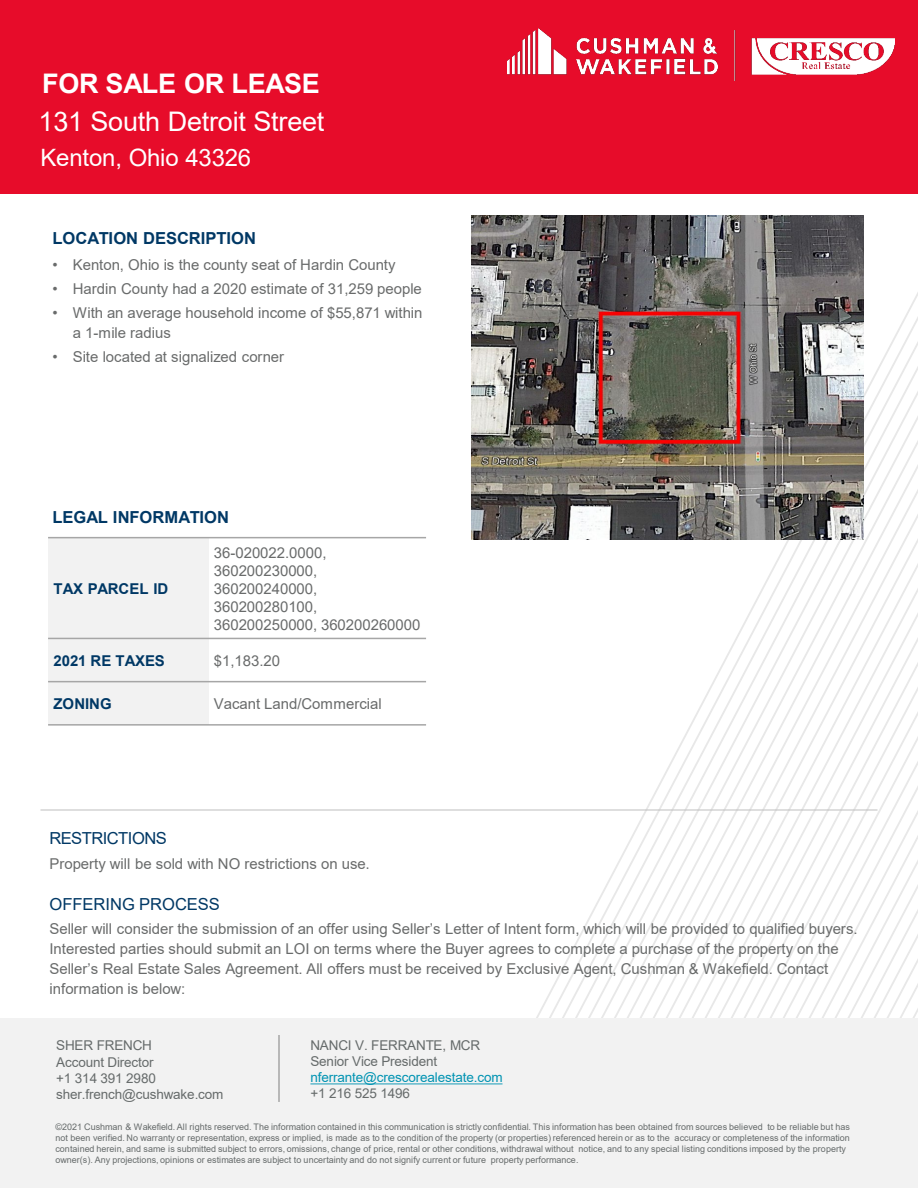
<style>
.page{position:relative;width:918px;height:1188px;background:#fff}
.page>*{position:absolute;margin:0;border:0;box-sizing:border-box;transform-origin:0 0}
.t1{font:27px "Arial";letter-spacing:-.01em;color:#fff}
.t2{font:700 27px "Arial";letter-spacing:-.005em;color:#fff}
.t3{font:24px "Arial";letter-spacing:-.005em;color:#fff}
.t4{font:700 16.5px "Arial";letter-spacing:-.005em;color:#003865}
.t5{font:16.5px "Arial";letter-spacing:-.005em;color:#003865}
.t6{font:16.5px "Arial";letter-spacing:-.035em;color:#003865}
.t7{font:15px/19.8px "Arial";color:#696b6b}
.t8{font:700 15px "Arial";color:#003865}
.t9{font:13.5px/16.2px "Arial";letter-spacing:-.01em;color:#666b6b}
.t10{font:13.5px "Arial";letter-spacing:-.01em;color:#0093b2}
.t11{font:9px/10.8px "Arial";letter-spacing:.005em;color:#666b6b}
.s1{font-family:"Calibri"}
</style>
<div class="page">
<svg style="left:597px;top:320px;width:321px;height:698px"></svg>
<svg style="left:727px;top:566px;width:191px;height:452px"></svg>
<svg style="left:805px;top:714px;width:113px;height:304px"></svg>
<div style="left:0;top:1018px;width:918px;height:170px;background:#f2f2f2"></div>
<hr style="left:40px;top:810px;width:838px;height:1px;background:#bfbfbf">
<hr style="left:279px;top:1035px;width:1px;height:67px;background:#7f7f7f">
<div style="left:0;top:0;width:918px;height:193px;background:#e70c2a"></div>
<img style="left:508px;top:28px;width:386px;height:52px">
<div style="left:48px;top:538px;width:160px;height:100px;background:#f2f2f2"></div>
<div style="left:48px;top:638px;width:160px;height:44px;background:#f2f2f2"></div>
<div style="left:48px;top:682px;width:160px;height:43px;background:#f2f2f2"></div>
<hr style="left:48px;top:638px;width:378px;height:1px;background:#a6a6a6">
<hr style="left:48px;top:681px;width:378px;height:1px;background:#a6a6a6">
<hr style="left:48px;top:537px;width:378px;height:1px;background:#a6a6a6">
<hr style="left:48px;top:724px;width:378px;height:2px;background:#a6a6a6">
<svg style="left:310px;top:1083px;width:192px;height:1px"></svg>
<img style="left:471px;top:215px;width:393px;height:325px">
<p class="t2" style="left:42px;top:65px;width:279px">FOR SALE OR LEASE</p>
<h1 class="t1" style="left:39px;top:103px;width:287px">131 South Detroit Street</h1>
<h1 class="t3" style="left:40px;top:141px;width:212px">Kenton, Ohio 43326</h1>
<p class="t4" style="left:52px;top:227px;width:205px">LOCATION DESCRIPTION</p>
<p class="t7" style="left:52px;top:254px;width:345px">• Kenton, Ohio is the county seat of Hardin County</p>
<p class="t7" style="left:52px;top:279px;width:371px">• Hardin County had a 2020 estimate of 31,259 people</p>
<p class="t7" style="left:73px;top:303px;width:351px;text-indent:-20px">• With an average household income of $55,871 within a 1-mile radius</p>
<p class="t7" style="left:52px;top:347px;width:233px">• Site located at signalized corner</p>
<p class="t4" style="left:52px;top:505px;width:178px">LEGAL INFORMATION</p>
<p class="t8" style="left:53px;top:578px;width:116px">TAX PARCEL ID</p>
<p class="t7" style="left:214px;top:543px;width:208px;line-height:18px">36-020022.0000,<br>360200230000,<br>360200240000,<br>360200280100,<br>360200250000, 360200260000</p>
<p class="t8" style="left:53px;top:650px;width:113px">2021 RE TAXES</p>
<p class="t7" style="left:214px;top:650px;width:68px">$1,183.20</p>
<p class="t8" style="left:53px;top:693px;width:60px">ZONING</p>
<p class="t7" style="left:214px;top:694px;width:169px">Vacant Land/Commercial</p>
<p class="t6" style="left:50px;top:827px;width:119px">RESTRICTIONS</p>
<p class="t7" style="left:50px;top:854px;width:322px">Property will be sold with NO restrictions on use<span class="s1">.</span></p>
<p class="t5" style="left:50px;top:892px;width:172px">OFFERING PROCESS</p>
<p class="t7" style="left:50px;top:919px;width:810px">Seller will consider the submission of an offer using Seller’s Letter of Intent form, which will be provided to qualified buyers.<br>Interested parties should submit an LOI on terms where the Buyer agrees to complete a purchase of the property on the Seller’s Real Estate Sales Agreement. All offers must be received by Exclusive Agent, Cushman &amp; Wakefield. Contact information is below:</p>
<p class="t9" style="left:56px;top:1037px;width:169px">SHER FRENCH<br>Account Director<br>+1 314 391 2980 sher.french@cushwake.com</p>
<p class="t9" style="left:310px;top:1037px;width:171px">NANCI V. FERRANTE, MCR</p>
<p class="t9" style="left:310px;top:1053px;width:128px">Senior Vice President</p>
<p class="t10" style="left:310px;top:1068px;width:194px">nferrante@crescorealestate.com</p>
<p class="t9" style="left:310px;top:1085px;width:101px">+1 216 525 1496</p>
<p class="t11" style="left:55px;top:1122px;width:796px">©2021 Cushman &amp; Wakefield. All rights reserved. The information contained in this communication is strictly confidential. This information has been obtained from sources believed to be reliable but has not been verified. No warranty or representation, express or implied, is made as to the condition of the property (or properties) referenced herein or as to the accuracy or completeness of the information contained herein, and same is submitted subject to errors, omissions, change of price, rental or other conditions, withdrawal without notice, and to any special listing conditions imposed by the property owner(s). Any projections, opinions or estimates are subject to uncertainty and do not signify current or future property performance.</p>
</div>
